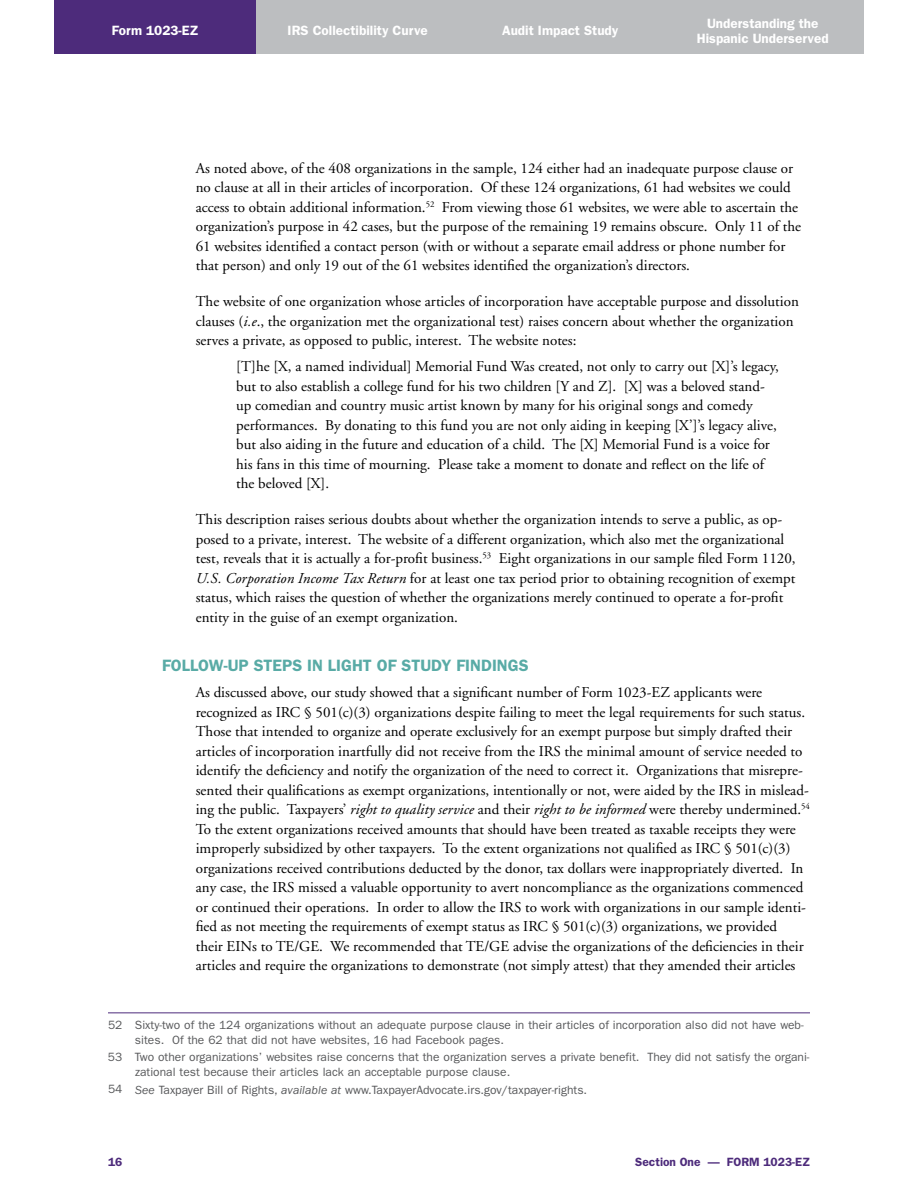
<style>
.page{position:relative;width:918px;height:1188px;background:#fff}
.page>*{position:absolute;margin:0;border:0;box-sizing:border-box;transform-origin:0 0}
.Subhead_1{font:600 16.5px "Franklin Gothic";color:#59aba6}
.Body_Text{font:15px/19.5px "Adobe Garamond";color:#000}
.Body_Text-INDENT{font:15px/19.5px "Adobe Garamond";color:#000}
.Body_Text-before_lis{font:15px/19.5px "Adobe Garamond";color:#000}
.t1{font:600 13.5px/15px "Franklin Gothic";color:#fff;text-align:center}
.IGNORE_Footnote{font:12px/14.4px "Franklin Gothic";color:#58595b}
.t2{font:600 12px "Franklin Gothic";color:#4d2b7b}
.s1{font-style:italic}
</style>
<div class="page">
<div style="left:54px;top:0;width:202px;height:54px;background:#4d2b7b"></div>
<div style="left:256px;top:0;width:203px;height:54px;background:#bcbec0"></div>
<div style="left:459px;top:0;width:203px;height:54px;background:#bcbec0"></div>
<div style="left:662px;top:0;width:202px;height:54px;background:#bcbec0"></div>
<hr style="left:108px;top:1013px;width:702px;height:1px;background:#4d2b7b">
<p class="t1" style="left:112px;top:23px;width:88px">Form 1023-EZ</p>
<p class="t1" style="left:288px;top:23px;width:142px">IRS Collectibility Curve</p>
<p class="t1" style="left:502px;top:23px;width:118px">Audit Impact Study</p>
<p class="t1" style="left:697px;top:16px;width:133px">Understanding the<br>Hispanic Underserved</p>
<p class="Body_Text" style="left:196px;top:159px;width:607px">As noted above, of the 408 organizations in the sample, 124 either had an inadequate purpose clause or no clause at all in their articles of incorporation. Of these 124 organizations, 61 had websites we could access to obtain additional information. <sup>52</sup> From viewing those 61 websites, we were able to ascertain the organization’s purpose in 42 cases, but the purpose of the remaining 19 remains obscure. Only 11 of the 61 websites identified a contact person (with or without a separate email address or phone number for that person) and only 19 out of the 61 websites identified the organization’s directors.</p>
<p class="Body_Text-before_lis" style="left:196px;top:292px;width:605px">The website of one organization whose articles of incorporation have acceptable purpose and dissolution clauses (<span class="s1">i.e</span>., the organization met the organizational test) raises concern about whether the organization serves a private, as opposed to public, interest. The website notes:</p>
<p class="Body_Text-INDENT" style="left:236px;top:357px;width:544px">[T]he [X, a named individual] Memorial Fund Was created, not only to carry out [X]’s legacy, but to also establish a college fund for his two children [Y and Z]. [X] was a beloved stand&shy;up comedian and country music artist known by many for his original songs and comedy performances. By donating to this fund you are not only aiding in keeping [X’]’s legacy alive, but also aiding in the future and education of a child. The [X] Memorial Fund is a voice for his fans in this time of mourning. Please take a moment to donate and reflect on the life of the beloved [X].</p>
<p class="Body_Text" style="left:196px;top:510px;width:601px">This description raises serious doubts about whether the organization intends to serve a public, as op&shy;posed to a private, interest. The website of a different organization, which also met the organizational test, reveals that it is actually a for-profit business. <sup>53</sup> Eight organizations in our sample filed Form 1120, <span class="s1">U.S. Corporation Income Tax Return</span> for at least one tax period prior to obtaining recognition of exempt status, which raises the question of whether the organizations merely continued to operate a for-profit entity in the guise of an exempt organization.</p>
<p class="Subhead_1" style="left:162px;top:656px;width:368px">FOLLOW-UP STEPS IN LIGHT OF STUDY FINDINGS</p>
<p class="Body_Text" style="left:196px;top:683px;width:616px">As discussed above, our study showed that a significant number of Form 1023-EZ applicants were recognized as IRC § 501(c)(3) organizations despite failing to meet the legal requirements for such status.<br>Those that intended to organize and operate exclusively for an exempt purpose but simply drafted their articles of incorporation inartfully did not receive from the IRS the minimal amount of service needed to identify the deficiency and notify the organization of the need to correct it. Organizations that misrepre&shy;sented their qualifications as exempt organizations, intentionally or not, were aided by the IRS in mislead&shy;ing the public. Taxpayers’ <span class="s1">right to quality service</span> and their <span class="s1">right to be informed</span> were thereby undermined. <sup>54<br></sup>To the extent organizations received amounts that should have been treated as taxable receipts they were improperly subsidized by other taxpayers. To the extent organizations not qualified as IRC § 501(c)(3) organizations received contributions deducted by the donor, tax dollars were inappropriately diverted. In any case, the IRS missed a valuable opportunity to avert noncompliance as the organizations commenced or continued their operations. In order to allow the IRS to work with organizations in our sample identi&shy;fied as not meeting the requirements of exempt status as IRC § 501(c)(3) organizations, we provided<br>their EINs to TE/GE. We recommended that TE/GE advise the organizations of the deficiencies in their articles and require the organizations to demonstrate (not simply attest) that they amended their articles</p>
<p class="IGNORE_Footnote" style="left:135px;top:1018px;width:670px;text-indent:-27px">52 Sixty-two of the 124 organizations without an adequate purpose clause in their articles of incorporation also did not have web&shy;sites. Of the 62 that did not have websites, 16 had Facebook pages.</p>
<p class="IGNORE_Footnote" style="left:135px;top:1050px;width:676px;text-indent:-27px">53 Two other organizations’ websites raise concerns that the organization serves a private benefit. They did not satisfy the organi&shy;zational test because their articles lack an acceptable purpose clause.</p>
<p class="IGNORE_Footnote" style="left:108px;top:1082px;width:481px">54 <span class="s1">See</span> Taxpayer Bill of Rights, <span class="s1">available at</span> www.TaxpayerAdvocate.irs.gov/taxpayer-rights.</p>
<p class="t2" style="left:108px;top:1154px;width:16px">16</p>
<p class="t2" style="left:635px;top:1154px;width:176px">Section One — FORM 1023-EZ</p>
</div>
